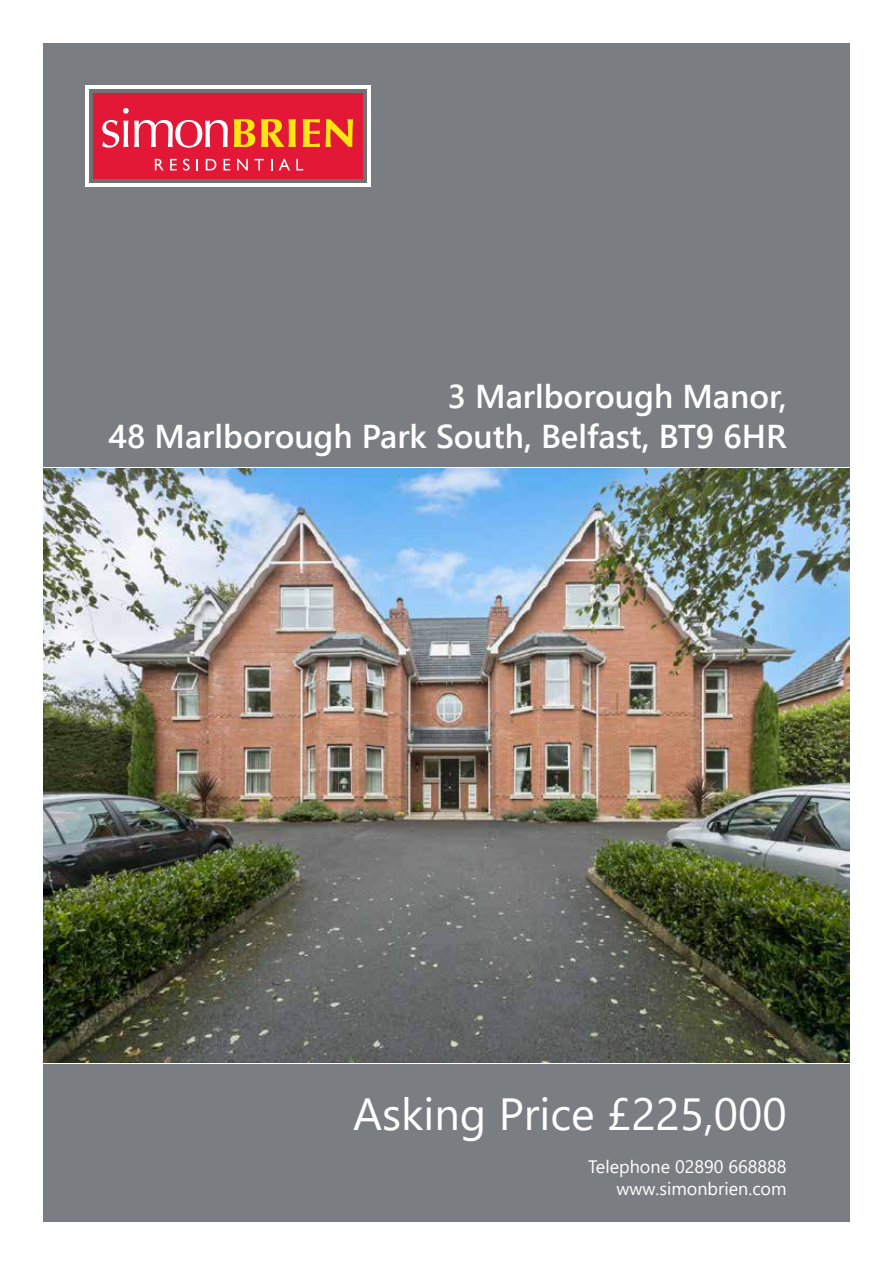
<style>
.page{position:relative;width:893px;height:1263px;background:#fff}
.page>*{position:absolute;margin:0;border:0;box-sizing:border-box;transform-origin:0 0}
.t1{font:45px "Segoe UI";color:#fff}
.t2{font:600 33px/39.6px "Segoe UI";color:#fff;text-align:right}
.t3{font:18px/21.6px "Segoe UI";color:#fff;text-align:right}
</style>
<div class="page">
<div style="left:43px;top:43px;width:807px;height:424px;background:#7a7d82"></div>
<div style="left:43px;top:1064px;width:807px;height:157px;background:#7a7d82"></div>
<img style="left:43px;top:468px;width:807px;height:594px">
<div style="left:85px;top:85px;width:286px;height:102px;background:#fff"></div>
<div style="left:89px;top:89px;width:278px;height:94px;background:#717073"></div>
<div style="left:93px;top:93px;width:270px;height:86px;background:#e31837"></div>
<svg style="left:102px;top:108px;width:126px;height:40px"></svg>
<svg style="left:234px;top:119px;width:21px;height:28px"></svg>
<svg style="left:261px;top:119px;width:35px;height:28px"></svg>
<svg style="left:303px;top:119px;width:50px;height:28px"></svg>
<svg style="left:155px;top:159px;width:9px;height:11px"></svg>
<svg style="left:170px;top:159px;width:7px;height:11px"></svg>
<svg style="left:183px;top:159px;width:7px;height:12px"></svg>
<svg style="left:196px;top:159px;width:2px;height:11px"></svg>
<svg style="left:206px;top:159px;width:10px;height:11px"></svg>
<svg style="left:224px;top:159px;width:6px;height:11px"></svg>
<svg style="left:237px;top:159px;width:11px;height:11px"></svg>
<svg style="left:254px;top:159px;width:10px;height:11px"></svg>
<svg style="left:279px;top:159px;width:11px;height:11px"></svg>
<svg style="left:296px;top:159px;width:7px;height:11px"></svg>
<p class="t2" style="left:108px;top:374px;width:680px">3 Marlborough Manor,<br>48 Marlborough Park South, Belfast, BT9 6HR</p>
<h1 class="t1" style="left:353px;top:1071px;width:435px">Asking Price £225,000</h1>
<p class="t3" style="left:588px;top:1154px;width:200px">Telephone 02890 668888 www.simonbrien.com</p>
</div>
